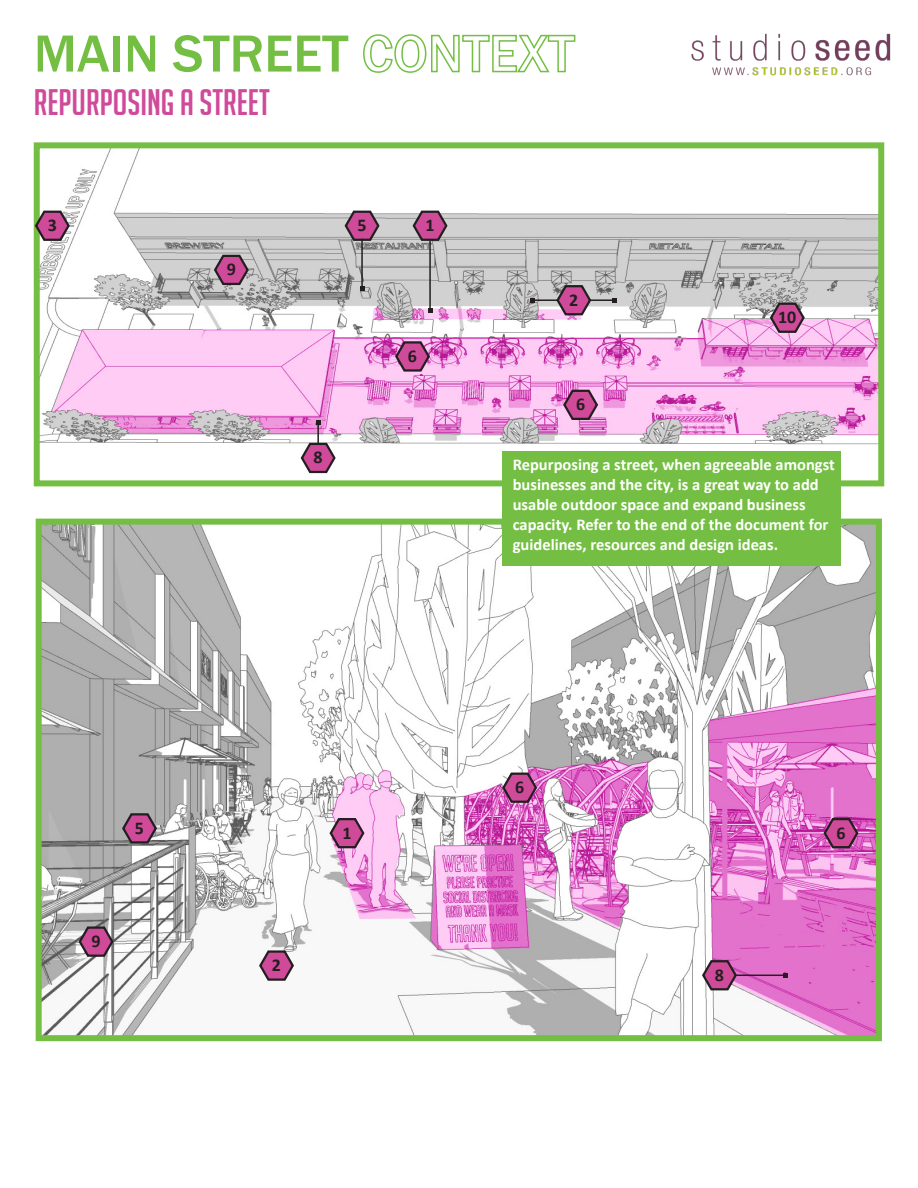
<style>
.page{position:relative;width:918px;height:1188px;background:#fff}
.page>*{position:absolute;margin:0;border:0;box-sizing:border-box;transform-origin:0 0}
.t1{font:500 54px "Franklin Gothic";color:#74bf43}
.t2{font:36px "Big Noodle Titling";color:#d04a9a}
.t3{font:700 18px "Calibri";color:#231f20}
.t4{font:700 16.5px/19.8px "Calibri";color:#fff}
</style>
<div class="page">
<img style="left:41px;top:149px;width:836px;height:296px">
<div style="left:34px;top:142px;width:850px;height:344px;border:6px solid #74bf43"></div>
<img style="left:43px;top:526px;width:832px;height:508px">
<div style="left:36px;top:519px;width:846px;height:522px;border:6px solid #74bf43"></div>
<img style="left:691px;top:33px;width:200px;height:43px">
<svg style="left:411px;top:209px;width:38px;height:33px"></svg>
<hr style="left:429px;top:241px;width:2px;height:70px;background:#231f20">
<svg style="left:428px;top:309px;width:4px;height:4px"></svg>
<svg style="left:258px;top:948px;width:37px;height:34px"></svg>
<svg style="left:328px;top:816px;width:38px;height:33px"></svg>
<svg style="left:555px;top:283px;width:38px;height:34px"></svg>
<hr style="left:532px;top:299px;width:26px;height:2px;background:#231f20">
<svg style="left:530px;top:298px;width:5px;height:4px"></svg>
<hr style="left:589px;top:299px;width:26px;height:2px;background:#231f20">
<svg style="left:613px;top:298px;width:4px;height:4px"></svg>
<svg style="left:501px;top:771px;width:37px;height:33px"></svg>
<svg style="left:34px;top:209px;width:37px;height:33px"></svg>
<svg style="left:394px;top:339px;width:37px;height:34px"></svg>
<svg style="left:121px;top:811px;width:37px;height:34px"></svg>
<svg style="left:562px;top:388px;width:37px;height:33px"></svg>
<svg style="left:343px;top:209px;width:38px;height:33px"></svg>
<hr style="left:361px;top:239px;width:2px;height:49px;background:#231f20">
<svg style="left:360px;top:286px;width:4px;height:5px"></svg>
<svg style="left:822px;top:816px;width:38px;height:33px"></svg>
<svg style="left:299px;top:441px;width:38px;height:33px"></svg>
<hr style="left:317px;top:422px;width:2px;height:23px;background:#231f20">
<svg style="left:316px;top:420px;width:4px;height:4px"></svg>
<svg style="left:701px;top:958px;width:37px;height:34px"></svg>
<hr style="left:735px;top:975px;width:50px;height:1px;background:#231f20">
<svg style="left:783px;top:973px;width:4px;height:4px"></svg>
<svg style="left:77px;top:925px;width:38px;height:33px"></svg>
<svg style="left:213px;top:253px;width:37px;height:33px"></svg>
<svg style="left:769px;top:301px;width:37px;height:33px"></svg>
<div style="left:502px;top:451px;width:339px;height:115px;background:#74bf43"></div>
<p class="t1" style="left:34px;top:20px;width:542px">MAIN STREET CONTEXT</p>
<p class="t2" style="left:34px;top:83px;width:238px">REPURPOSING A STREET</p>
<p class="t3" style="left:48px;top:213px;width:11px">3</p>
<p class="t3" style="left:227px;top:257px;width:11px">9</p>
<p class="t3" style="left:357px;top:213px;width:11px">5</p>
<p class="t3" style="left:425px;top:213px;width:11px">1</p>
<p class="t3" style="left:314px;top:445px;width:11px">8</p>
<p class="t3" style="left:408px;top:343px;width:11px">6</p>
<p class="t3" style="left:569px;top:287px;width:11px">2</p>
<p class="t3" style="left:576px;top:392px;width:11px">6</p>
<p class="t3" style="left:778px;top:305px;width:20px">10</p>
<p class="t4" style="left:513px;top:455px;width:324px">Repurposing a street, when agreeable amongst businesses and the city, is a great way to add usable outdoor space and expand business capacity. Refer to the end of the document for guidelines, resources and design ideas.</p>
<p class="t3" style="left:135px;top:815px;width:11px">5</p>
<p class="t3" style="left:91px;top:928px;width:11px">9</p>
<p class="t3" style="left:272px;top:952px;width:11px">2</p>
<p class="t3" style="left:342px;top:820px;width:11px">1</p>
<p class="t3" style="left:515px;top:775px;width:11px">6</p>
<p class="t3" style="left:715px;top:962px;width:11px">8</p>
<p class="t3" style="left:836px;top:820px;width:11px">6</p>
</div>
